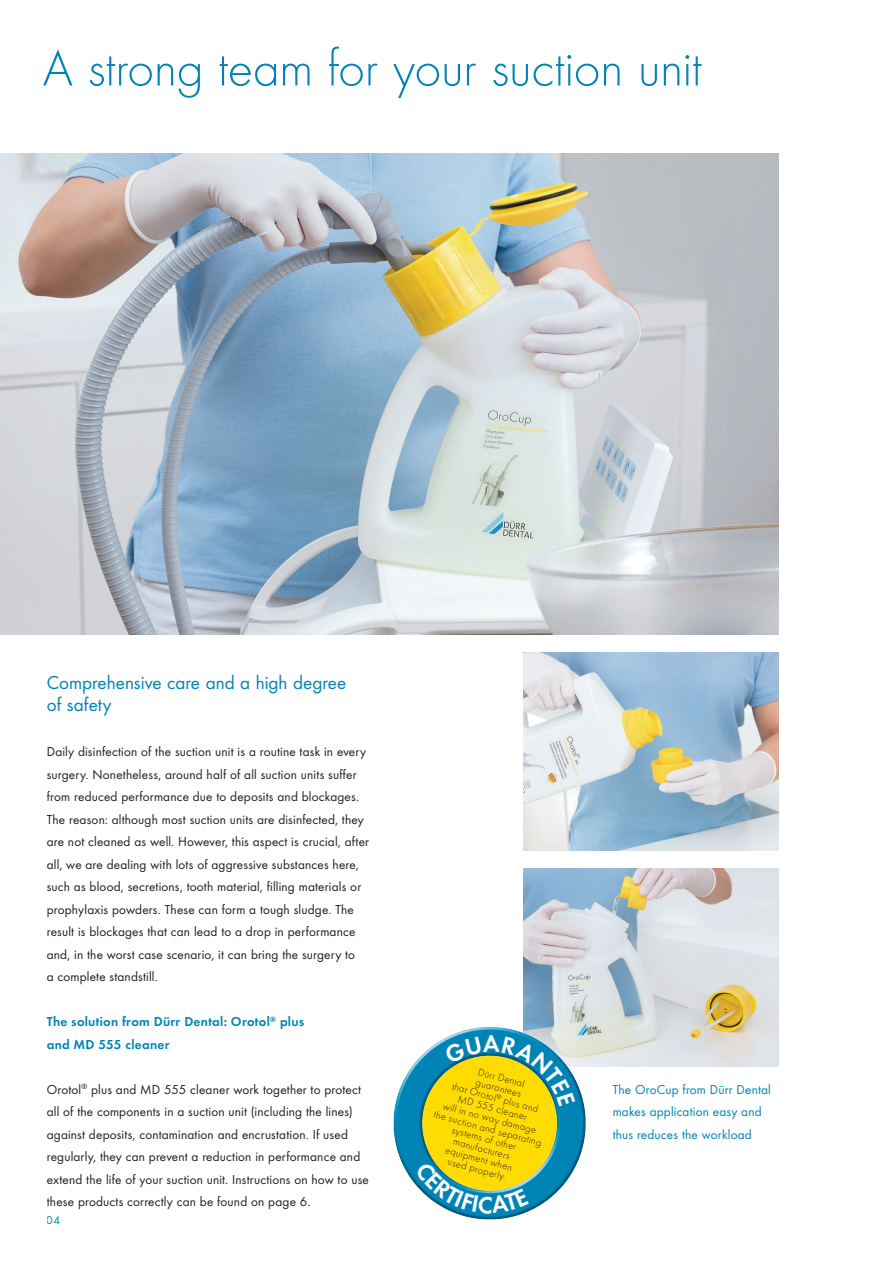
<style>
.page{position:relative;width:893px;height:1263px;background:#fff}
.page>*{position:absolute;margin:0;border:0;box-sizing:border-box;transform-origin:0 0}
.t1{font:300 52.5px "Futura TOT";letter-spacing:-.01em;color:#0083b6}
.t2{font:19.5px/22.5px "Futura TOT Boo";color:#0083b6}
.t3{font:13.5px/22.5px "Futura TOT Boo";letter-spacing:.015em;color:#231f20}
.t4{font:13.5px/22.5px "Futura TOT Boo";letter-spacing:.015em;color:#0083b6}
.t5{font:13.5px/22.5px "Futura TOT Dem";letter-spacing:.02em;color:#0083b6}
.t6{font:12px "Futura TOT Boo";color:#0083b6}
.t7{font:300 10.5px/10.5px "Futura TOT";color:#231f20;text-align:center}
</style>
<div class="page">
<img style="left:523px;top:868px;width:255px;height:198px">
<img style="left:393px;top:1024px;width:195px;height:196px">
<img style="left:523px;top:653px;width:255px;height:197px">
<img style="left:0;top:153px;width:778px;height:481px">
<svg style="left:415px;top:1161px;width:114px;height:53px"></svg>
<svg style="left:444px;top:1035px;width:131px;height:71px"></svg>
<h1 class="t1" style="left:43px;top:38px;width:661px">A strong team for your suction unit</h1>
<h2 class="t2" style="left:47px;top:671px;width:301px">Comprehensive care and a high degree of safety</h2>
<p class="t3" style="left:47px;top:740px;width:324px">Daily disinfection of the suction unit is a routine task in every surgery. Nonetheless, around half of all suction units suffer from reduced performance due to deposits and blockages.<br>The reason: although most suction units are disinfected, they are not cleaned as well. However, this aspect is crucial, after all, we are dealing with lots of aggressive substances here, such as blood, secretions, tooth material, filling materials or prophylaxis powders. These can form a tough sludge. The result is blockages that can lead to a drop in performance and, in the worst case scenario, it can bring the surgery to<br>a complete standstill.</p>
<p class="t5" style="left:47px;top:1010px;width:259px">The solution from Dürr Dental: Orotol<sup>®</sup> plus and MD 555 cleaner</p>
<p class="t3" style="left:47px;top:1078px;width:324px">Orotol<sup>®</sup> plus and MD 555 cleaner work together to protect all of the components in a suction unit (including the lines) against deposits, contamination and encrustation. If used regularly, they can prevent a reduction in performance and extend the life of your suction unit. Instructions on how to use these products correctly can be found on page 6.</p>
<p class="t4" style="left:613px;top:1078px;width:160px">The OroCup from Dürr Dental makes application easy and thus reduces the workload</p>
<p class="t7" style="left:449px;top:1058px;width:113px;rotate:15deg">Dürr Dental<br>guarantees<br>that Orotol<sup>®</sup> plus and<br>MD 555 cleaner<br>will in no way damage the suction and separating systems of other manufacturers<br>equipment when<br>used properly.</p>
<p class="t6" style="left:47px;top:1213px;width:15px">04</p>
</div>
